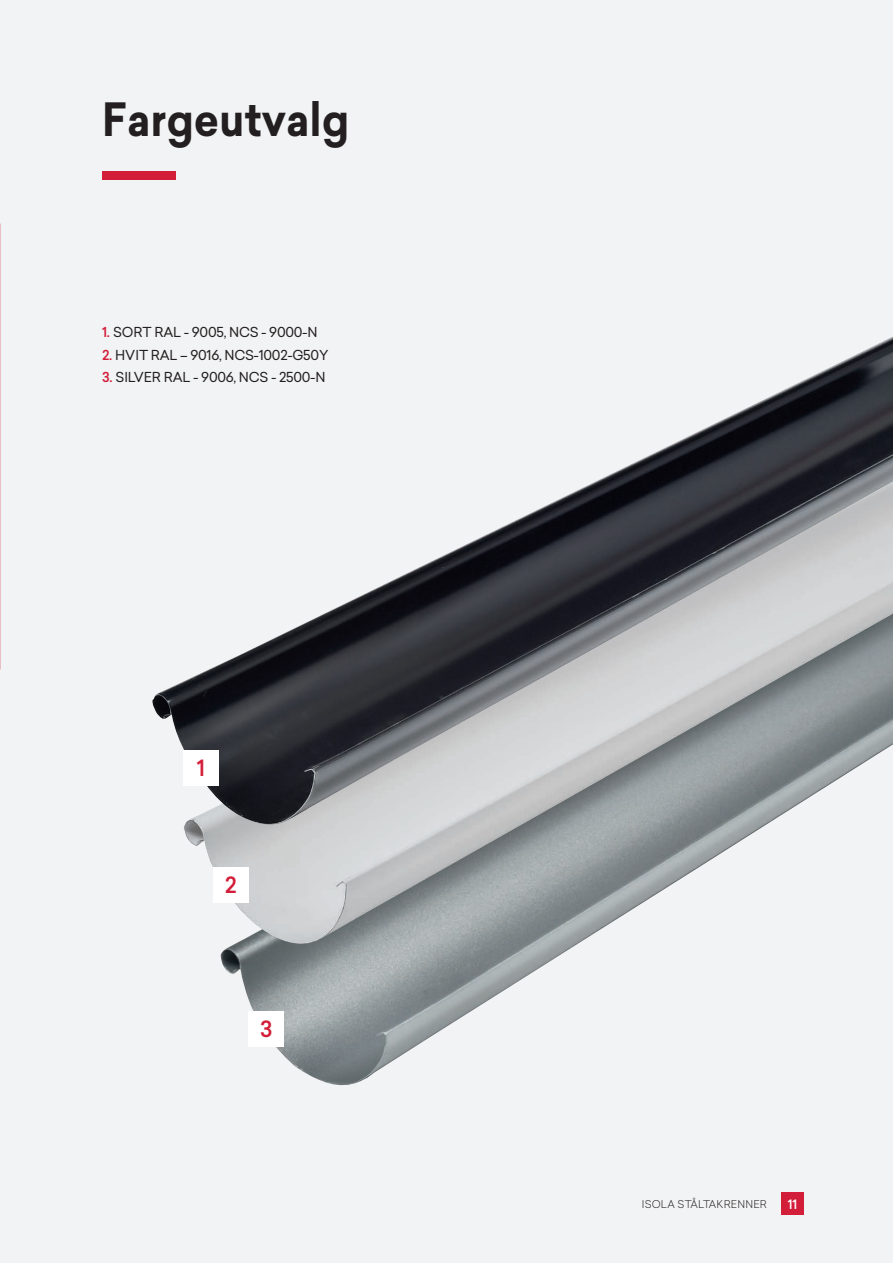
<style>
.page{position:relative;width:893px;height:1263px;background:#f2f3f4}
.page>*{position:absolute;margin:0;border:0;box-sizing:border-box;transform-origin:0 0}
.t1{font:700 45px "Sailec";color:#231f20;scale:.94 1}
.t2{font:500 21.9px "Sailec";color:#d31e39}
.t3{font:13.5px "Sailec";letter-spacing:-.02em;color:#231f20}
.t4{font:500 12.75px "Sailec";color:#fff}
.t5{font:300 10.5px "Sailec";letter-spacing:.02em;color:#231f20}
.s1{font-weight:500;color:#d31e39}
</style>
<div class="page">
<img style="left:220px;top:944px;width:357px;height:142px">
<div style="left:102px;top:171px;width:74px;height:9px;background:#d31e39"></div>
<img style="left:184px;top:826px;width:580px;height:118px">
<img style="left:152px;top:336px;width:741px;height:490px">
<div style="left:249px;top:1011px;width:35px;height:36px;background:#fff"></div>
<div style="left:183px;top:750px;width:36px;height:36px;background:#fff"></div>
<div style="left:213px;top:867px;width:36px;height:35px;background:#fff"></div>
<div style="left:781px;top:1193px;width:23px;height:22px;background:#d31e39"></div>
<h1 class="t1" style="left:102px;top:88px;width:264px">Fargeutvalg</h1>
<p class="t3" style="left:102px;top:323px;width:217px"><span class="s1">1.</span> SORT RAL - 9005, NCS - 9000-N</p>
<p class="t3" style="left:102px;top:345px;width:228px"><span class="s1">2.</span> HVIT RAL – 9016, NCS-1002-G50Y</p>
<p class="t3" style="left:102px;top:368px;width:225px"><span class="s1">3.</span> SILVER RAL - 9006, NCS - 2500-N</p>
<h2 class="t2" style="left:197px;top:753px;width:10px">1</h2>
<h2 class="t2" style="left:225px;top:869px;width:13px">2</h2>
<h2 class="t2" style="left:260px;top:1014px;width:14px">3</h2>
<p class="t5" style="left:642px;top:1196px;width:127px">ISOLA STÅLTAKRENNER</p>
<p class="t4" style="left:788px;top:1195px;width:11px">11</p>
</div>
